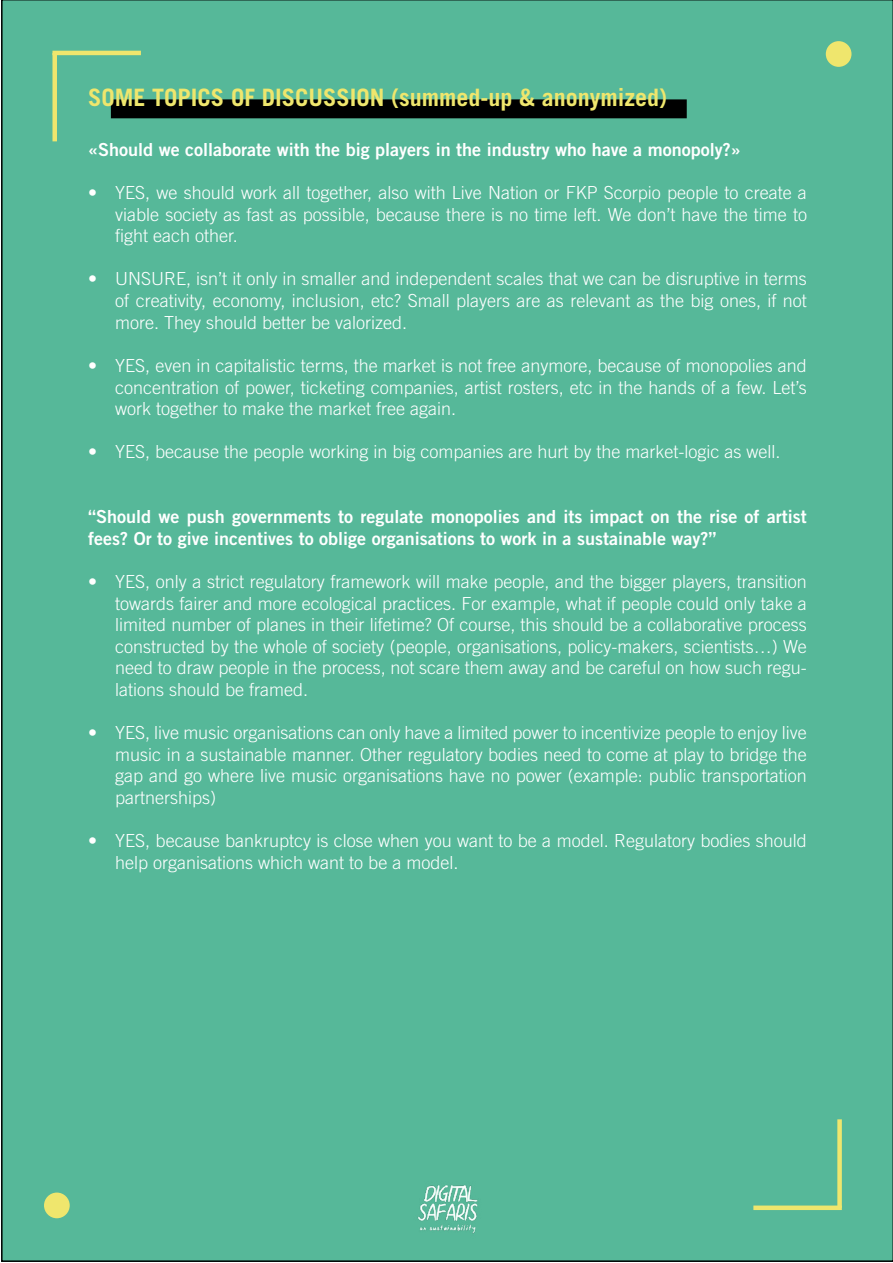
<style>
.page{position:relative;width:893px;height:1263px;background:#fff}
.page>*{position:absolute;margin:0;border:0;box-sizing:border-box;transform-origin:0 0}
.t1{font:700 24px "Trade Gothic LT Std";color:#efe66d}
.t2{font:300 18px/21.6px "Trade Gothic LT Std";color:#fff;text-align:justify}
.t3{font:18px/21.6px "Trade Gothic LT Std Bd 2";color:#fff}
</style>
<div class="page">
<div style="left:1px;top:0;width:892px;height:1262px;background:#56b899"></div>
<div style="left:52px;top:53px;width:5px;height:88px;background:#efe66d"></div>
<hr style="left:52px;top:51px;width:89px;height:4px;background:#efe66d">
<div style="left:837px;top:1119px;width:5px;height:89px;background:#efe66d"></div>
<div style="left:753px;top:1205px;width:89px;height:5px;background:#efe66d"></div>
<div style="left:826px;top:41px;width:25px;height:26px;background:#efe66d;border-radius:50%"></div>
<div style="left:44px;top:1192px;width:26px;height:26px;background:#efe66d;border-radius:50%"></div>
<div style="left:112px;top:100px;width:574px;height:18px;background:#000"></div>
<div style="left:111px;top:99px;width:576px;height:19px;border:2px solid #000"></div>
<img style="left:407px;top:1170px;width:81px;height:80px">
<h1 class="t1" style="left:88px;top:83px;width:580px">SOME TOPICS OF DISCUSSION (summed-up &amp; anonymized)</h1>
<p class="t3" style="left:88px;top:138px;width:654px">«Should we collaborate with the big players in the industry who have a monopoly?»</p>
<p class="t2" style="left:115px;top:182px;width:693px;text-indent:-27px">• YES, we should work all together, also with Live Nation or FKP Scorpio people to create a viable society as fast as possible, because there is no time left. We don’t have the time to fight each other.</p>
<p class="t2" style="left:115px;top:268px;width:693px;text-indent:-27px">• UNSURE, isn’t it only in smaller and independent scales that we can be disruptive in terms of creativity, economy, inclusion, etc? Small players are as relevant as the big ones, if not more. They should better be valorized.</p>
<p class="t2" style="left:115px;top:354px;width:693px;text-indent:-27px">• YES, even in capitalistic terms, the market is not free anymore, because of monopolies and concentration of power, ticketing companies, artist rosters, etc in the hands of a few. Let’s work together to make the market free again.</p>
<p class="t2" style="left:88px;top:441px;width:694px">• YES, because the people working in big companies are hurt by the market-logic as well.</p>
<p class="t3" style="left:88px;top:506px;width:720px">“Should we push governments to regulate monopolies and its impact on the rise of artist fees? Or to give incentives to oblige organisations to work in a sustainable way?”</p>
<p class="t2" style="left:115px;top:570px;width:693px;text-indent:-27px">• YES, only a strict regulatory framework will make people, and the bigger players, transition towards fairer and more ecological practices. For example, what if people could only take a limited number of planes in their lifetime? Of course, this should be a collaborative process constructed by the whole of society (people, organisations, policy-makers, scientists…) We need to draw people in the process, not scare them away and be careful on how such regu&shy;lations should be framed.</p>
<p class="t2" style="left:115px;top:722px;width:693px;text-indent:-27px">• YES, live music organisations can only have a limited power to incentivize people to enjoy live music in a sustainable manner. Other regulatory bodies need to come at play to bridge the gap and go where live music organisations have no power (example: public transportation partnerships)</p>
<p class="t2" style="left:115px;top:830px;width:693px;text-indent:-27px">• YES, because bankruptcy is close when you want to be a model. Regulatory bodies should help organisations which want to be a model.</p>
</div>
